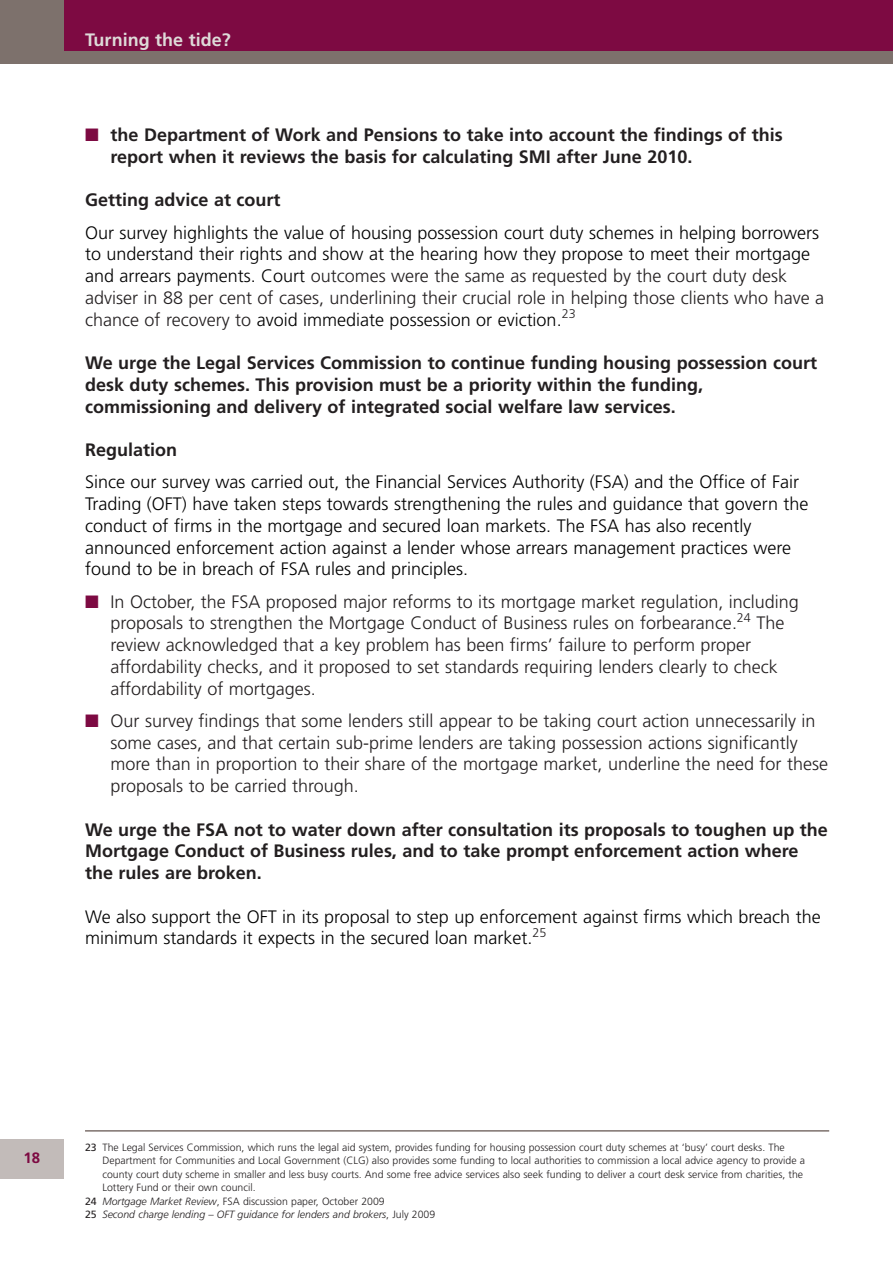
<style>
.page{position:relative;width:893px;height:1263px;background:#fff}
.page>*{position:absolute;margin:0;border:0;box-sizing:border-box;transform-origin:0 0}
.t1{font:300 18px/21.8px "Frutiger";color:#000}
.t2{font:300 18px/21.8px "Frutiger";color:#231f20}
.t3{font:700 18px/21.8px "Frutiger";color:#231f20}
.t4{font:700 18px "Frutiger";color:#dedad8}
.t5{font:700 15px "Frutiger";color:#7d0a42}
.t6{font:300 10.5px "Frutiger";color:#231f20}
.t7{font:italic 300 10.5px "Frutiger";color:#231f20}
.s1{color:#7d0a42}
.s2{color:#231f20}
.s3{font-weight:400}
.s4{font-style:italic}
.s5{font-weight:400;font-style:normal}
.s6{font-style:normal}
</style>
<div class="page">
<div style="left:0;top:0;width:893px;height:64px;background:#7d716c"></div>
<div style="left:64px;top:0;width:829px;height:51px;background:#7d0a42"></div>
<div style="left:0;top:1139px;width:64px;height:39px;background:#c2bbb9"></div>
<hr style="left:85px;top:1130px;width:744px;height:1px;background:#7d716c">
<p class="t4" style="left:85px;top:32px;width:147px">Turning the tide?</p>
<p class="t3" style="left:111px;top:125px;width:674px;text-indent:-26px"><span class="s1">■</span> the Department of Work and Pensions to take into account the findings of this report when it reviews the basis for calculating SMI after June 2010.</p>
<p class="t3" style="left:85px;top:191px;width:197px">Getting advice at court</p>
<p class="t1" style="left:85px;top:223px;width:741px">Our survey highlights the value of housing possession court duty schemes in helping borrowers to understand their rights and show at the hearing how they propose to meet their mortgage and arrears payments. Court <span class="s2">outcomes were the same as requested by the court duty desk adviser in 88 per cent of cases, underlining their crucial role in helping those clients who have a chance of recovery to</span> avoid immediate possession or eviction.<sup>23</sup></p>
<p class="t3" style="left:85px;top:353px;width:734px">We urge the Legal Services Commission to continue funding housing possession court desk duty schemes. This provision must be a priority within the funding, commissioning and delivery of integrated social welfare law services.</p>
<p class="t3" style="left:85px;top:440px;width:93px">Regulation</p>
<p class="t1" style="left:85px;top:473px;width:725px">Since our survey was carried out, the Financial Services Authority (FSA) and the Office of Fair Trading (OFT) have taken steps towards strengthening the rules and guidance that govern the conduct of firms in the mortgage and secured loan markets. The FSA has also recently announced enforcement action against a lender whose arrears management practices were found to be in breach of FSA rules and principles.</p>
<p class="t2" style="left:111px;top:592px;width:690px;text-indent:-26px"><span class="s1">■</span> In October, the FSA proposed major reforms to its mortgage market regulation, including proposals to strengthen the Mortgage Conduct of Business rules on forbearance.<sup>24</sup> The review acknowledged that a key problem has been firms’ failure to perform proper affordability checks, and it proposed to set standards requiring lenders clearly to check affordability of mortgages.</p>
<p class="t2" style="left:111px;top:711px;width:719px;text-indent:-26px"><span class="s1">■</span> Our survey findings that some lenders still appear to be taking court action unnecessarily in some cases, and that certain sub-prime lenders are taking possession actions significantly more than in proportion to their share of the mortgage market, underline the need for these proposals to be carried through.</p>
<p class="t3" style="left:85px;top:820px;width:744px">We urge the FSA not to water down after consultation its proposals to toughen up the<br>Mortgage Conduct of Business rules, and to take prompt enforcement action where the rules are broken.</p>
<p class="t1" style="left:85px;top:907px;width:737px">We also support the OFT in its proposal to step up enforcement against firms which breach the minimum standards it expects in the secured loan market.<sup>25</sup></p>
<p class="t5" style="left:24px;top:1151px;width:18px">18</p>
<p class="t6" style="left:85px;top:1143px;width:701px"><span class="s3">23</span> The Legal Services Commission, which runs the legal aid system, provides funding for housing possession court duty schemes at ‘busy’ court desks. The</p>
<p class="t6" style="left:102px;top:1156px;width:704px">Department for Communities and Local Government (CLG) also provides some funding to local authorities to commission a local advice agency to provide a</p>
<p class="t6" style="left:102px;top:1170px;width:702px">county court duty scheme in smaller and less busy courts. And some free advice services also seek funding to deliver a court desk service from charities, the</p>
<p class="t6" style="left:102px;top:1183px;width:155px">Lottery Fund or their own council.</p>
<p class="t6" style="left:85px;top:1197px;width:301px"><span class="s3">24</span> <span class="s4">Mortgage Market Review</span>, FSA discussion paper, October 2009</p>
<p class="t7" style="left:85px;top:1210px;width:352px"><span class="s5">25</span> Second charge lending – OFT guidance for lenders and brokers<span class="s6">, July 2009</span></p>
</div>
